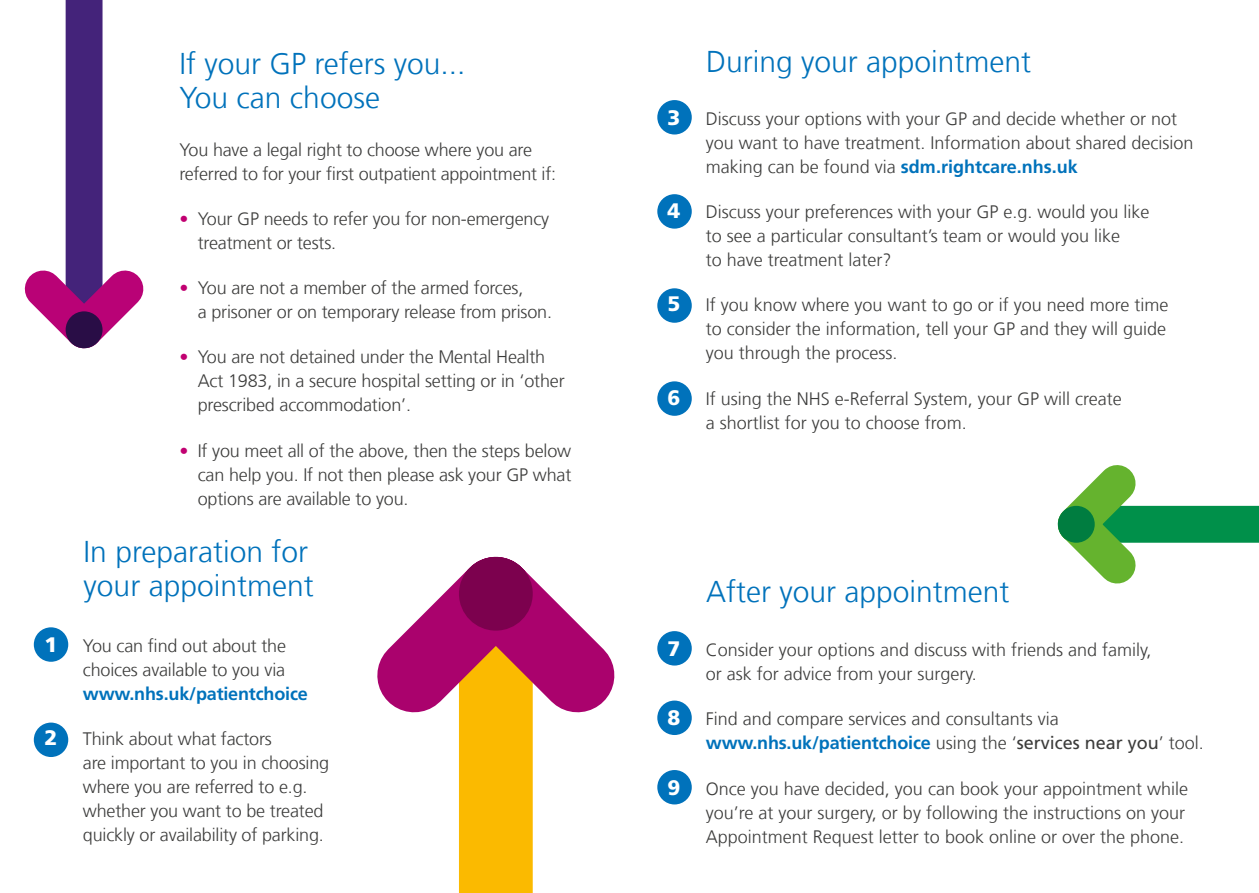
<style>
.page{position:relative;width:1259px;height:893px;background:#fff}
.page>*{position:absolute;margin:0;border:0;box-sizing:border-box;transform-origin:0 0}
.t1{font:300 30px/34.5px "Frutiger LT Com";color:#0072bb}
.t2{font:900 21px "Frutiger LT Com";color:#fff}
.t3{font:300 18px/24px "Frutiger LT Com";color:#3c3c3b}
.t4{font:700 18px "Frutiger LT Com";letter-spacing:-.01em;color:#0072bb}
.s1{color:#c10071}
.s2{font-weight:700;color:#0072bb}
.s3{font-weight:400}
</style>
<div class="page">
<div style="left:66px;top:0;width:37px;height:321px;background:#44237a"></div>
<svg style="left:24px;top:237px;width:120px;height:112px"></svg>
<div style="left:66px;top:311px;width:37px;height:37px;background:#290d46;border-radius:50%"></div>
<div style="left:459px;top:611px;width:74px;height:282px;background:#fbba00"></div>
<svg style="left:377px;top:556px;width:238px;height:224px"></svg>
<div style="left:459px;top:557px;width:74px;height:74px;background:#7c014e;border-radius:50%"></div>
<div style="left:34px;top:627px;width:34px;height:35px;background:#0072bb;border-radius:50%"></div>
<div style="left:34px;top:723px;width:34px;height:34px;background:#0072bb;border-radius:50%"></div>
<div style="left:657px;top:631px;width:35px;height:35px;background:#0072bb;border-radius:50%"></div>
<div style="left:657px;top:701px;width:35px;height:34px;background:#0072bb;border-radius:50%"></div>
<div style="left:657px;top:770px;width:35px;height:34px;background:#0072bb;border-radius:50%"></div>
<div style="left:657px;top:100px;width:35px;height:35px;background:#0072bb;border-radius:50%"></div>
<div style="left:657px;top:194px;width:35px;height:35px;background:#0072bb;border-radius:50%"></div>
<div style="left:657px;top:288px;width:35px;height:35px;background:#0072bb;border-radius:50%"></div>
<div style="left:657px;top:381px;width:35px;height:35px;background:#0072bb;border-radius:50%"></div>
<div style="left:1084px;top:506px;width:175px;height:37px;background:#00904a"></div>
<svg style="left:1064px;top:465px;width:105px;height:119px"></svg>
<div style="left:1057px;top:506px;width:37px;height:37px;background:#007d40;border-radius:50%"></div>
<p class="t2" style="left:45px;top:632px;width:14px">1</p>
<p class="t2" style="left:45px;top:725px;width:14px">2</p>
<p class="t1" style="left:179px;top:46px;width:288px">If your GP refers you...<br>You can choose</p>
<p class="t3" style="left:179px;top:137px;width:354px">You have a legal right to choose where you are</p>
<p class="t3" style="left:179px;top:161px;width:378px">referred to for your first outpatient appointment if:</p>
<p class="t3" style="left:198px;top:207px;width:353px;text-indent:-18px"><span class="s1">•</span> Your GP needs to refer you for non-emergency treatment or tests.</p>
<p class="t3" style="left:198px;top:276px;width:356px;text-indent:-18px"><span class="s1">•</span> You are not a member of the armed forces,<br>a prisoner or on temporary release from prison.</p>
<p class="t3" style="left:198px;top:345px;width:368px;text-indent:-18px"><span class="s1">•</span> You are not detained under the Mental Health<br>Act 1983, in a secure hospital setting or in ‘other prescribed accommodation’.</p>
<p class="t3" style="left:198px;top:438px;width:375px;text-align:justify;text-indent:-18px"><span class="s1">•</span> If you meet all of the above, then the steps below can help you. If not then please ask your GP what options are available to you.</p>
<p class="t1" style="left:84px;top:535px;width:232px">In preparation for your appointment</p>
<p class="t3" style="left:83px;top:634px;width:205px">You can find out about the</p>
<p class="t3" style="left:83px;top:658px;width:204px">choices available to you via</p>
<h4 class="t4" style="left:83px;top:683px;width:226px">www.nhs.uk/patientchoice</h4>
<p class="t3" style="left:83px;top:727px;width:248px">Think about what factors<br>are important to you in choosing where you are referred to e.g. whether you want to be treated quickly or availability of parking.</p>
<p class="t2" style="left:667px;top:105px;width:14px">3</p>
<p class="t2" style="left:667px;top:198px;width:14px">4</p>
<p class="t2" style="left:667px;top:291px;width:14px">5</p>
<p class="t2" style="left:667px;top:385px;width:14px">6</p>
<p class="t1" style="left:706px;top:45px;width:327px">During your appointment</p>
<p class="t3" style="left:706px;top:107px;width:489px">Discuss your options with your GP and decide whether or not you want to have treatment. Information about shared decision making can be found via <span class="s2">sdm.rightcare.nhs.uk</span></p>
<p class="t3" style="left:706px;top:200px;width:445px">Discuss your preferences with your GP e.g. would you like to see a particular consultant’s team or would you like<br>to have treatment later?</p>
<p class="t3" style="left:706px;top:293px;width:464px">If you know where you want to go or if you need more time to consider the information, tell your GP and they will guide you through the process.</p>
<p class="t3" style="left:706px;top:387px;width:417px">If using the NHS e-Referral System, your GP will create a shortlist for you to choose from.</p>
<p class="t2" style="left:667px;top:636px;width:14px">7</p>
<p class="t2" style="left:667px;top:705px;width:14px">8</p>
<p class="t2" style="left:667px;top:774px;width:14px">9</p>
<p class="t1" style="left:706px;top:574px;width:305px">After your appointment</p>
<p class="t3" style="left:706px;top:638px;width:447px">Consider your options and discuss with friends and family, or ask for advice from your surgery.</p>
<p class="t3" style="left:706px;top:707px;width:499px">Find and compare services and consultants via <span class="s2">www.nhs.uk/patientchoice</span> using the ‘<span class="s3">services near you</span>’ tool.</p>
<p class="t3" style="left:706px;top:776px;width:484px">Once you have decided, you can book your appointment while you’re at your surgery, or by following the instructions on your<br>Appointment Request letter to book online or over the phone.</p>
</div>
